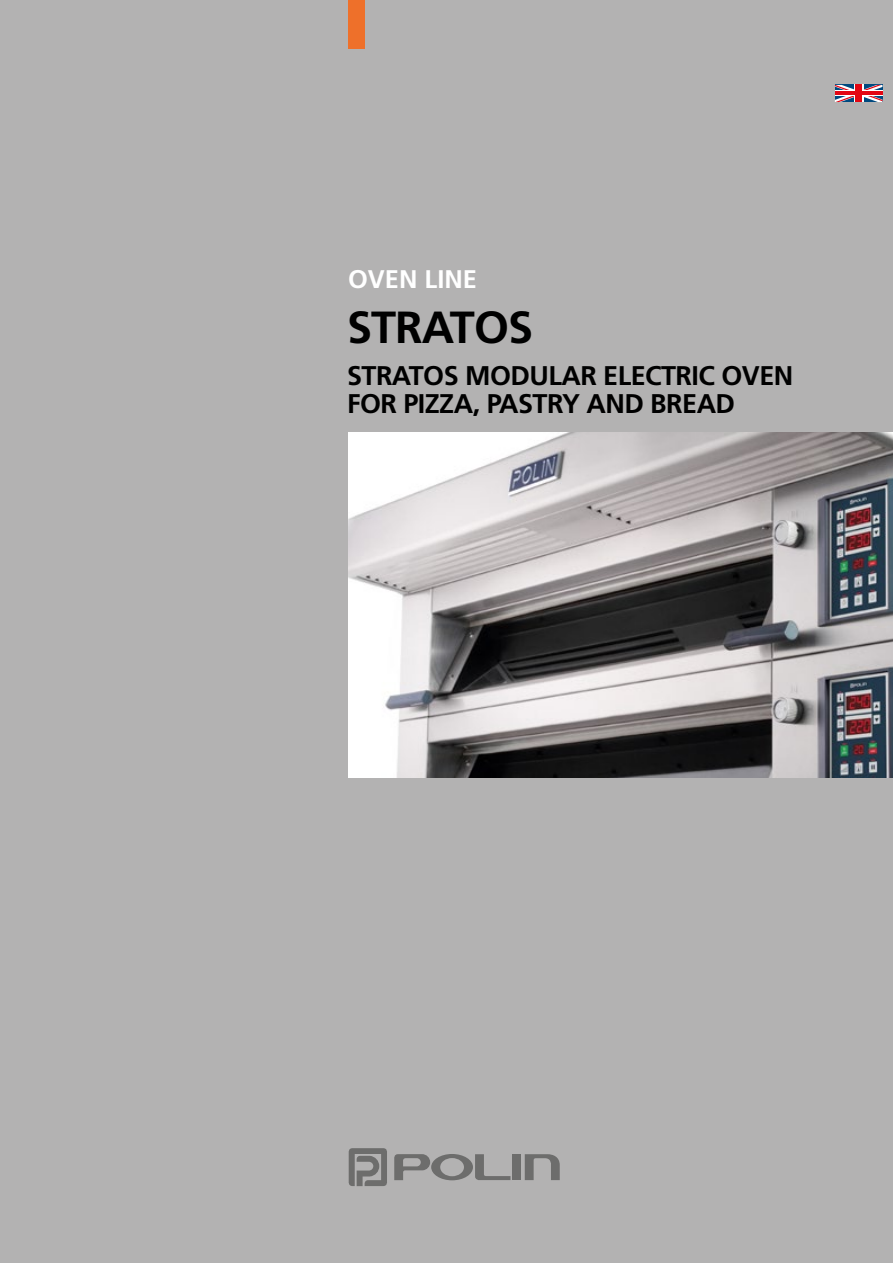
<style>
.page{position:relative;width:893px;height:1263px;background:#b3b2b2}
.page>*{position:absolute;margin:0;border:0;box-sizing:border-box;transform-origin:0 0}
.t1{font:700 45px "Frutiger LT Std";letter-spacing:-.02em;color:#000}
.t2{font:700 27px/28.5px "Frutiger LT Std";letter-spacing:-.02em;color:#000}
.t3{font:700 25.5px "Frutiger LT Std";color:#fff}
</style>
<div class="page">
<img style="left:348px;top:432px;width:545px;height:345px">
<svg style="left:525px;top:1154px;width:35px;height:26px"></svg>
<svg style="left:394px;top:1154px;width:116px;height:26px"></svg>
<div style="left:512px;top:1154px;width:9px;height:26px;background:#6d6d6c"></div>
<svg style="left:348px;top:1148px;width:39px;height:38px"></svg>
<div style="left:348px;top:0;width:17px;height:48px;background:#ee702a"></div>
<svg style="left:835px;top:85px;width:47px;height:17px"></svg>
<svg style="left:835px;top:91px;width:47px;height:5px"></svg>
<svg style="left:854px;top:85px;width:10px;height:17px"></svg>
<hr style="left:835px;top:92px;width:47px;height:3px;background:#e30613">
<div style="left:856px;top:85px;width:6px;height:17px;background:#e30613"></div>
<p class="t3" style="left:348px;top:264px;width:130px">OVEN LINE</p>
<h1 class="t1" style="left:347px;top:301px;width:188px">STRATOS</h1>
<p class="t2" style="left:347px;top:361px;width:448px">STRATOS MODULAR ELECTRIC OVEN<br>FOR PIZZA, PASTRY AND BREAD</p>
</div>
